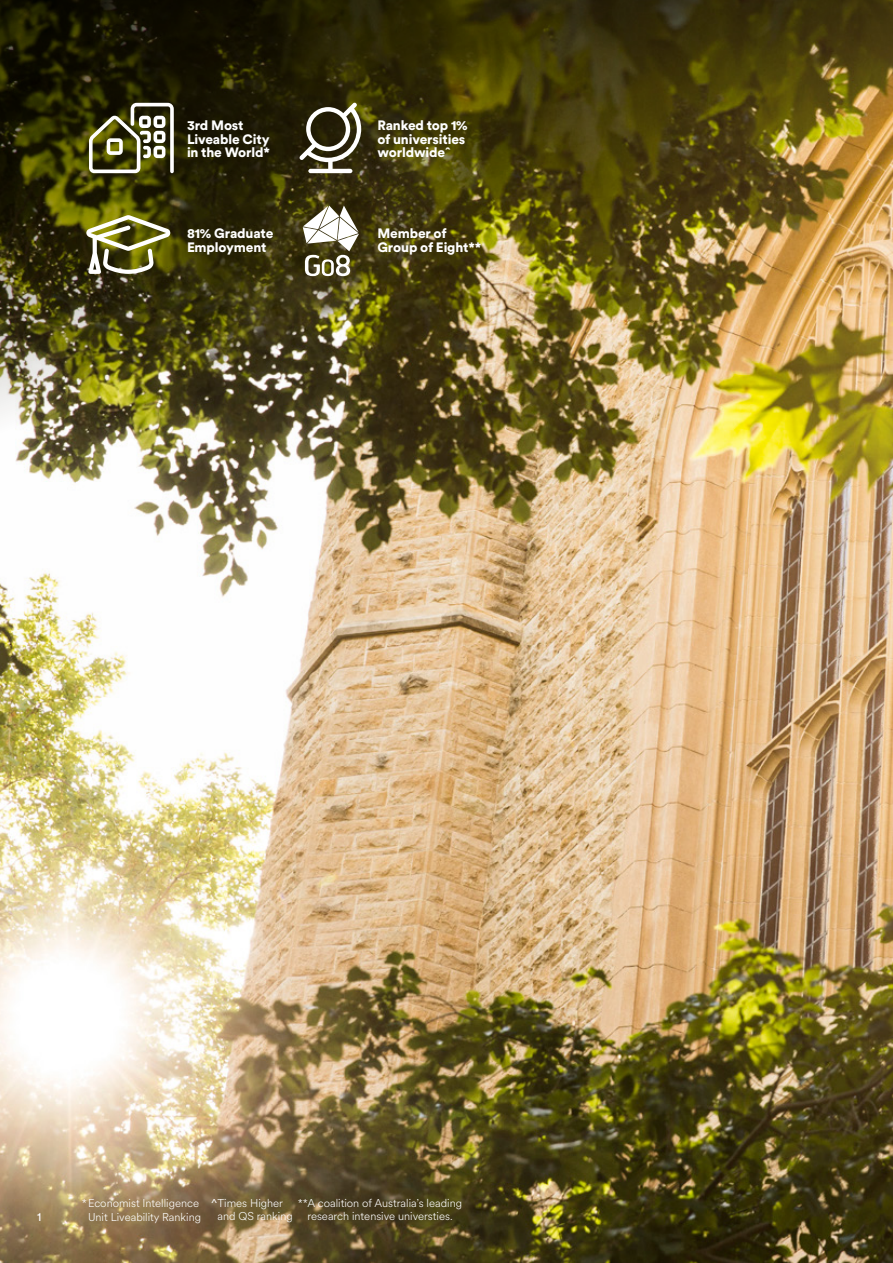
<style>
.page{position:relative;width:893px;height:1263px;background:#fff}
.page>*{position:absolute;margin:0;border:0;box-sizing:border-box;transform-origin:0 0}
.t1{font:900 13.5px/13.5px "Circular XX";letter-spacing:-.01em;color:#fff}
.t2{font:12px "Circular XX";color:#fff}
.t3{font:300 11.25px/13.5px "Circular XX";color:#fff;text-align:center}
.s1{font-weight:400}
</style>
<div class="page">
<img style="left:0;top:770px;width:893px;height:493px">
<img style="left:0;top:0;width:893px;height:770px">
<svg style="left:88px;top:102px;width:87px;height:72px"></svg>
<svg style="left:303px;top:206px;width:56px;height:70px"></svg>
<svg style="left:300px;top:103px;width:61px;height:70px"></svg>
<svg style="left:86px;top:215px;width:84px;height:59px"></svg>
<p class="t1" style="left:187px;top:118px;width:84px">3rd Most<br>Liveable City in the World*</p>
<p class="t1" style="left:187px;top:226px;width:88px">81% Graduate<br>Employment</p>
<p class="t1" style="left:377px;top:118px;width:92px">Ranked top 1% of universities worldwideˆ</p>
<p class="t1" style="left:377px;top:226px;width:106px">Member of<br>Group of Eight**</p>
<p class="t3" style="left:82px;top:1196px;width:119px">*Economist Intelligence</p>
<p class="t2" style="left:37px;top:1208px;width:6px">1</p>
<p class="t3" style="left:88px;top:1209px;width:114px">Unit Liveability Ranking</p>
<p class="t3" style="left:298px;top:1196px;width:166px">**A coalition of Australia’s leading research intensive universties.</p>
<p class="t3" style="left:217px;top:1196px;width:77px;text-align:left;text-indent:-6px"><span class="s1">^</span>Times Higher and QS ranking</p>
</div>
